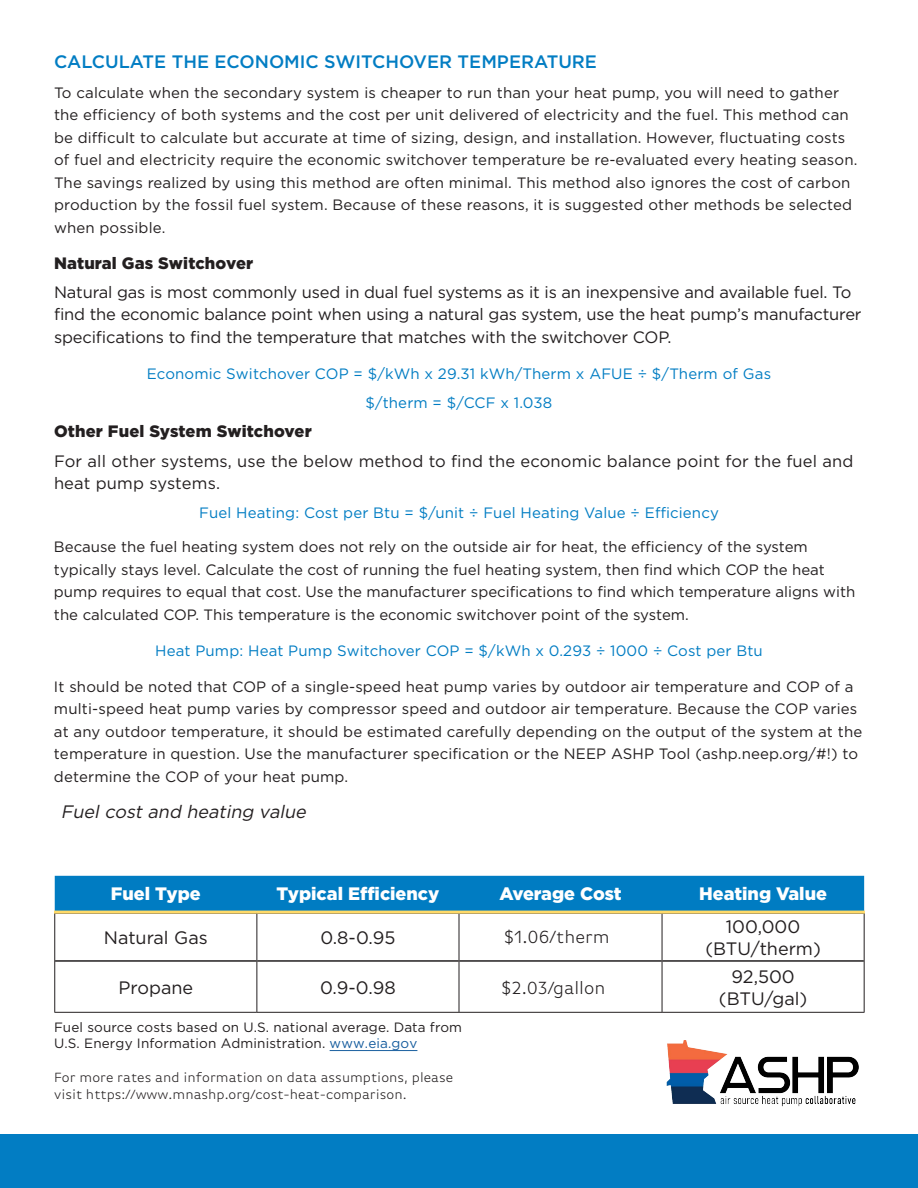
<style>
.page{position:relative;width:918px;height:1188px;background:#fff}
.page>*{position:absolute;margin:0;border:0;box-sizing:border-box;transform-origin:0 0}
.t1{font:300 18.6px "Basic Gothic Pro";color:#231f20}
.t2{font:18px "Gotham";color:#231f20}
.t3{font:900 18px "Gotham";color:#fff}
.t4{font:500 18px "Gotham";color:#027dc3}
.t5{font:italic 18px "Gotham";color:#231f20}
.t6{font:16.5px/22.5px "Gotham";letter-spacing:-.01em;color:#231f20}
.t7{font:16.5px/22.5px "Gotham";letter-spacing:.01em;color:#231f20}
.t8{font:900 16.5px "Gotham";letter-spacing:.01em;color:#231f20}
.t9{font:15px/22.5px "Gotham";letter-spacing:.01em;color:#231f20}
.t10{font:15px "Gotham";letter-spacing:.01em;color:#027dc3}
.t11{font:300 14.1px/17px "Basic Gothic Pro";color:#221e1f}
.t12{font:13.5px/16.2px "Gotham";letter-spacing:.01em;color:#231f20}
.s1{color:#175d9e}
</style>
<div class="page">
<div style="left:0;top:1134px;width:918px;height:54px;background:#027dc3"></div>
<div style="left:55px;top:876px;width:809px;height:35px;background:#007cc2"></div>
<hr style="left:55px;top:960px;width:201px;height:2px;background:#231f20">
<hr style="left:257px;top:960px;width:202px;height:2px;background:#231f20">
<hr style="left:459px;top:960px;width:203px;height:2px;background:#231f20">
<hr style="left:662px;top:960px;width:202px;height:2px;background:#231f20">
<hr style="left:54px;top:913px;width:1px;height:48px;background:#231f20">
<hr style="left:256px;top:913px;width:1px;height:48px;background:#231f20">
<hr style="left:459px;top:913px;width:1px;height:48px;background:#231f20">
<hr style="left:662px;top:913px;width:1px;height:48px;background:#231f20">
<hr style="left:864px;top:913px;width:1px;height:48px;background:#231f20">
<hr style="left:54px;top:961px;width:1px;height:51px;background:#231f20">
<hr style="left:256px;top:961px;width:1px;height:51px;background:#231f20">
<hr style="left:459px;top:961px;width:1px;height:51px;background:#231f20">
<hr style="left:662px;top:961px;width:1px;height:51px;background:#231f20">
<hr style="left:864px;top:961px;width:1px;height:51px;background:#231f20">
<hr style="left:54px;top:1012px;width:203px;height:1px;background:#231f20">
<hr style="left:257px;top:1012px;width:202px;height:1px;background:#231f20">
<hr style="left:459px;top:1012px;width:203px;height:1px;background:#231f20">
<hr style="left:662px;top:1012px;width:203px;height:1px;background:#231f20">
<hr style="left:54px;top:911px;width:203px;height:3px;background:#ffda69">
<hr style="left:257px;top:911px;width:202px;height:3px;background:#ffda69">
<hr style="left:459px;top:911px;width:203px;height:3px;background:#ffda69">
<hr style="left:662px;top:911px;width:203px;height:3px;background:#ffda69">
<hr style="left:330px;top:1050px;width:87px;height:1px;background:#175d9e">
<img style="left:666px;top:1040px;width:193px;height:67px">
<p class="t4" style="left:54px;top:50px;width:545px">CALCULATE THE ECONOMIC SWITCHOVER TEMPERATURE</p>
<p class="t9" style="left:54px;top:81px;width:805px">To calculate when the secondary system is cheaper to run than your heat pump, you will need to gather the efficiency of both systems and the cost per unit delivered of electricity and the fuel. This method can be difficult to calculate but accurate at time of sizing, design, and installation. However, fluctuating costs of fuel and electricity require the economic switchover temperature be re-evaluated every heating season.<br>The savings realized by using this method are often minimal. This method also ignores the cost of carbon production by the fossil fuel system. Because of these reasons, it is suggested other methods be selected when possible.</p>
<p class="t8" style="left:54px;top:253px;width:201px">Natural Gas Switchover</p>
<p class="t6" style="left:54px;top:280px;width:809px">Natural gas is most commonly used in dual fuel systems as it is an inexpensive and available fuel. To find the economic balance point when using a natural gas system, use the heat pump’s manufacturer specifications to find the temperature that matches with the switchover COP.</p>
<p class="t10" style="left:147px;top:364px;width:626px">Economic Switchover COP = $/kWh x 29.31 kWh/Therm x AFUE ÷ $/Therm of Gas</p>
<p class="t10" style="left:366px;top:393px;width:188px">$/therm = $/CCF x 1.038</p>
<p class="t8" style="left:54px;top:422px;width:259px">Other Fuel System Switchover</p>
<p class="t7" style="left:54px;top:449px;width:801px">For all other systems, use the below method to find the economic balance point for the fuel and heat pump systems.</p>
<p class="t10" style="left:199px;top:503px;width:521px">Fuel Heating: Cost per Btu = $/unit ÷ Fuel Heating Value ÷ Efficiency</p>
<p class="t9" style="left:54px;top:535px;width:803px">Because the fuel heating system does not rely on the outside air for heat, the efficiency of the system typically stays level. Calculate the cost of running the fuel heating system, then find which COP the heat pump requires to equal that cost. Use the manufacturer specifications to find which temperature aligns with the calculated COP. This temperature is the economic switchover point of the system.</p>
<p class="t10" style="left:155px;top:641px;width:609px">Heat Pump: Heat Pump Switchover COP = $/kWh x 0.293 ÷ 1000 ÷ Cost per Btu</p>
<p class="t9" style="left:54px;top:675px;width:810px">It should be noted that COP of a single-speed heat pump varies by outdoor air temperature and COP of a multi-speed heat pump varies by compressor speed and outdoor air temperature. Because the COP varies at any outdoor temperature, it should be estimated carefully depending on the output of the system at the temperature in question. Use the manufacturer specification or the NEEP ASHP Tool (ashp.neep.org/#!) to determine the COP of your heat pump.</p>
<p class="t5" style="left:61px;top:801px;width:251px">Fuelcostand heating value</p>
<p class="t3" style="left:111px;top:883px;width:91px">Fuel Type</p>
<p class="t3" style="left:277px;top:883px;width:164px">Typical Efficiency</p>
<p class="t3" style="left:499px;top:883px;width:124px">Average Cost</p>
<p class="t3" style="left:699px;top:883px;width:129px">Heating Value</p>
<p class="t2" style="left:104px;top:926px;width:105px">Natural Gas</p>
<p class="t2" style="left:320px;top:926px;width:77px">0.8-0.95</p>
<p class="t1" style="left:504px;top:927px;width:107px">$1.06/therm</p>
<p class="t2" style="left:726px;top:915px;width:76px">100,000</p>
<p class="t2" style="left:705px;top:937px;width:117px">(BTU/therm)</p>
<p class="t2" style="left:119px;top:976px;width:76px">Propane</p>
<p class="t2" style="left:320px;top:976px;width:77px">0.9-0.98</p>
<p class="t1" style="left:501px;top:977px;width:106px">$2.03/gallon</p>
<p class="t12" style="left:54px;top:1019px;width:410px">Fuel source costs based on U.S. national average. Data from<br>U.S. Energy Information Administration. <span class="s1">www.eia.gov</span></p>
<p class="t11" style="left:54px;top:1069px;width:401px">For more rates and information on data assumptions, please visit https://www.mnashp.org/cost-heat-comparison.</p>
<p class="t2" style="left:731px;top:965px;width:65px">92,500</p>
<p class="t2" style="left:719px;top:987px;width:90px">(BTU/gal)</p>
</div>
